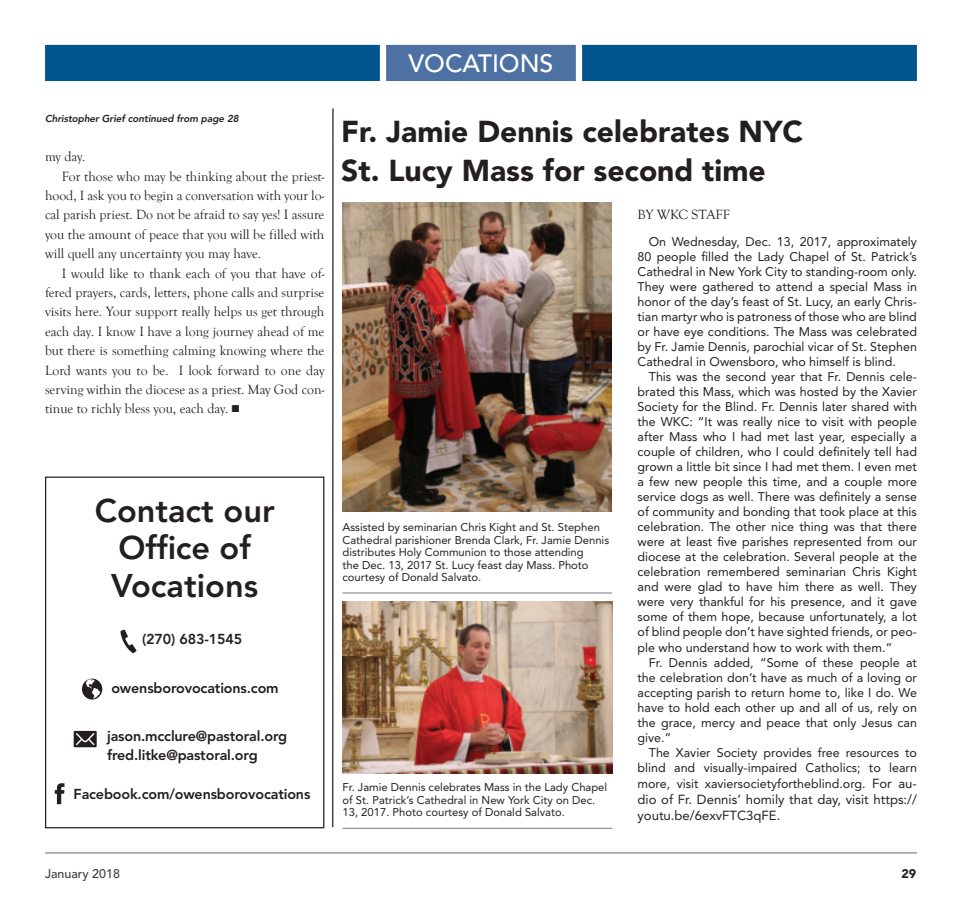
<style>
.page{position:relative;width:962px;height:923px;background:#fff}
.page>*{position:absolute;margin:0;border:0;box-sizing:border-box;transform-origin:0 0}
.t1{font:800 32.5px/37.5px "Avenir LT Std";color:#231f20;text-align:center}
.t2{font:900 30px/38.8px "Avenir LT Std";color:#231f20}
.t3{font:500 25px "Avenir LT Std";letter-spacing:-.005em;color:#fff}
.t4{font:800 14.25px/19.5px "Avenir LT Std";letter-spacing:-.01em;color:#231f20}
.t5{font:13.75px "Goudy Old Style T";color:#231f20}
.t6{font:13.12px/16.2px "Avenir LT Std";color:#231f20}
.t7{font:12.5px/15px "Avenir LT Std";color:#231f20;text-align:justify}
.t8{font:500 12.5px "Avenir LT Std";color:#3e3e3f}
.t9{font:900 12.5px "Avenir LT Std";color:#231f20}
.t10{font:11.25px/12.5px "Avenir LT Std";color:#231f20}
.t11{font:italic 800 10px "Avenir LT Std";letter-spacing:-.01em;color:#231f20}
.s1{font-size:13.12px}
</style>
<div class="page">
<hr style="left:45px;top:852px;width:872px;height:1px;background:#939598">
<div style="left:45px;top:44px;width:872px;height:37px;background:#01568e"></div>
<svg style="left:377px;top:44px;width:208px;height:37px"></svg>
<div style="left:45px;top:476px;width:279px;height:352px;border:1px solid #231f20"></div>
<svg style="left:121px;top:629px;width:16px;height:24px"></svg>
<svg style="left:74px;top:731px;width:23px;height:16px"></svg>
<svg style="left:82px;top:678px;width:20px;height:21px"></svg>
<svg style="left:55px;top:783px;width:9px;height:21px"></svg>
<img style="left:342px;top:602px;width:270px;height:171px">
<hr style="left:343px;top:827px;width:269px;height:2px;background:#939598">
<img style="left:342px;top:202px;width:270px;height:309px">
<hr style="left:343px;top:592px;width:269px;height:1px;background:#939598">
<hr style="left:332px;top:108px;width:2px;height:719px;background:#231f20">
<h3 class="t3" style="left:409px;top:50px;width:146px">VOCATIONS</h3>
<p class="t11" style="left:45px;top:115px;width:195px">Christopher Grief continued from page 28</p>
<h2 class="t2" style="left:341px;top:114px;width:463px">Fr. Jamie Dennis celebrates NYC<br>St. Lucy Mass for second time</h2>
<p class="t5" style="left:45px;top:150px;width:42px">my day.</p>
<p class="t5" style="left:62px;top:169px;width:264px">For those who may be thinking about the priest-</p>
<p class="t5" style="left:45px;top:188px;width:281px">hood, I ask you to begin a conversation with your lo-</p>
<p class="t5" style="left:45px;top:208px;width:281px">cal parish priest. Do not be afraid to say yes! I assure</p>
<p class="t5" style="left:45px;top:227px;width:281px">you the amount of peace that you will be filled with</p>
<p class="t5" style="left:45px;top:246px;width:218px">will quell any uncertainty you may have.</p>
<p class="t5" style="left:62px;top:266px;width:264px">I would like to thank each of you that have of-</p>
<p class="t5" style="left:45px;top:285px;width:281px">fered prayers, cards, letters, phone calls and surprise</p>
<p class="t5" style="left:45px;top:304px;width:281px">visits here. Your support really helps us get through</p>
<p class="t5" style="left:45px;top:324px;width:281px">each day. I know I have a long journey ahead of me</p>
<p class="t5" style="left:45px;top:343px;width:281px">but there is something calming knowing where the</p>
<p class="t5" style="left:45px;top:363px;width:281px">Lord wants you to be. I look forward to one day</p>
<p class="t5" style="left:45px;top:382px;width:281px">serving within the diocese as a priest. May God con-</p>
<p class="t5" style="left:45px;top:401px;width:196px">tinue to richly bless you, each day. ■</p>
<p class="t5" style="left:638px;top:208px;width:94px">BY WKC STAFF</p>
<p class="t7" style="left:638px;top:235px;width:281px;text-indent:11px">On Wednesday, Dec. 13, 2017, approximately 80 people filled the Lady Chapel of St. Patrick’s Cathedral in New York City to standing-room only.<br>They were gathered to attend a special Mass in honor of the day’s feast of St. Lucy, an early Chris&shy;tian martyr who is patroness of those who are blind or have eye conditions. The Mass was celebrated by Fr. Jamie Dennis, parochial vicar of St. Stephen Cathedral in Owensboro, who himself is blind.</p>
<p class="t7" style="left:638px;top:370px;width:281px;text-indent:11px">This was the second year that Fr. Dennis cele&shy;brated this Mass, which was hosted by the Xavier Society for the Blind. Fr. Dennis later shared with the WKC: “It was really nice to visit with people after Mass who I had met last year, especially a couple of children, who I could definitely tell had grown a little bit since I had met them. I even met a few new people this time, and a couple more service dogs as well. There was definitely a sense of community and bonding that took place at this celebration. The other nice thing was that there were at least five parishes represented from our diocese at the celebration. Several people at the celebration remembered seminarian Chris Kight and were glad to have him there as well. They were very thankful for his presence, and it gave some of them hope, because unfortunately, a lot of blind people don’t have sighted friends, or peo&shy;ple who understand how to work with them.”</p>
<p class="t7" style="left:638px;top:655px;width:281px;text-indent:11px">Fr. Dennis added, “Some of these people at the celebration don’t have as much of a loving or accepting parish to return home to, like I do. We have to hold each other up and all of us, rely on the grace, mercy and peace that only Jesus can give.”</p>
<p class="t7" style="left:638px;top:745px;width:281px;text-align:right">The Xavier Society provides free resources to blind and visually-impaired Catholics; to learn</p>
<p class="t7" style="left:638px;top:776px;width:281px">more, visit xaviersocietyfortheblind.org. <span class="s1">For au-</span></p>
<p class="t6" style="left:637px;top:792px;width:281px">dio of Fr. Dennis’ homily that day, visit https:// youtu.be/6exvFTC3qFE.</p>
<h1 class="t1" style="left:95px;top:494px;width:181px">Contact our<br>Office of<br>Vocations</h1>
<p class="t4" style="left:142px;top:630px;width:102px">(270) 683-1545</p>
<p class="t10" style="left:342px;top:521px;width:268px">Assisted by seminarian Chris Kight and St. Stephen Cathedral parishioner Brenda Clark, Fr. Jamie Dennis distributes Holy Communion to those attending<br>the Dec. 13, 2017 St. Lucy feast day Mass. Photo courtesy of Donald Salvato.</p>
<p class="t4" style="left:111px;top:679px;width:169px">owensborovocations.com</p>
<p class="t4" style="left:107px;top:727px;width:182px">jason.mcclure@pastoral.org fred.litke@pastoral.org</p>
<p class="t10" style="left:342px;top:782px;width:266px">Fr. Jamie Dennis celebrates Mass in the Lady Chapel of St. Patrick’s Cathedral in New York City on Dec.<br>13, 2017. Photo courtesy of Donald Salvato.</p>
<p class="t4" style="left:74px;top:785px;width:238px">Facebook.com/owensborovocations</p>
<p class="t8" style="left:45px;top:866px;width:77px">January 2018</p>
<p class="t9" style="left:901px;top:868px;width:16px">29</p>
</div>
